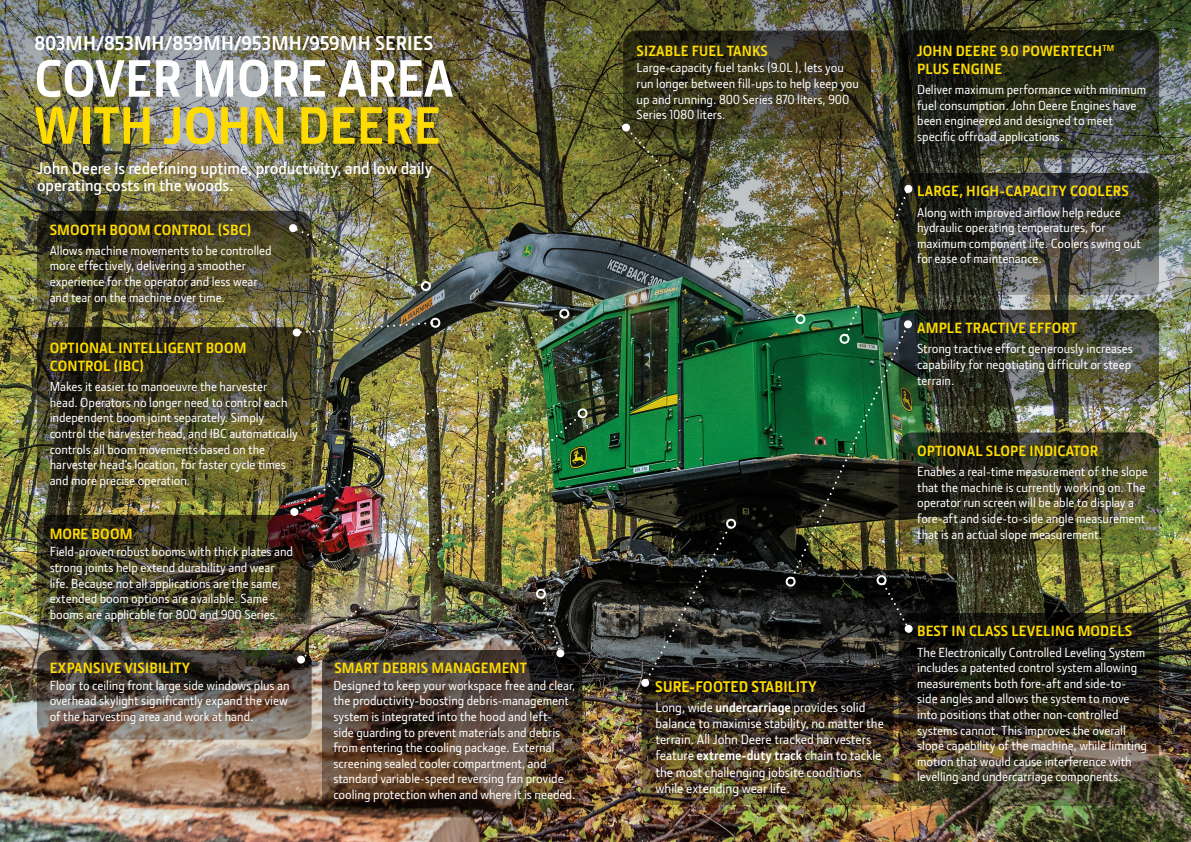
<style>
.page{position:relative;width:1191px;height:842px;background:#fff}
.page>*{position:absolute;margin:0;border:0;box-sizing:border-box;transform-origin:0 0}
.t1{font:700 53px "JD Sans Pro";color:#fff}
.t2{font:700 53px "JD Sans Pro";color:#ffdc01}
.t3{font:700 20.2px "JD Sans Pro";letter-spacing:.01em;color:#fff}
.t4{font:600 17px/17px "JD Sans Pro";color:#fff}
.t5{font:700 15.6px "JD Sans Pro";letter-spacing:.01em;color:#ffdc01}
.t6{font:700 15px/18px "JD Sans Pro";letter-spacing:.01em;color:#ffdc01}
.t7{font:500 13.6px/16.3px "JD Sans Pro";color:#fff}
.t8{font:500 13px/15.6px "JD Sans Pro";color:#fff}
.s1{font-weight:700}
</style>
<div class="page">
<img style="left:0;top:475px;width:1191px;height:367px">
<img style="left:0;top:0;width:1191px;height:475px">
<svg style="left:322px;top:650px;width:260px;height:167px;background:#4a392d"></svg>
<svg style="left:37px;top:327px;width:275px;height:174px;background:#494524"></svg>
<svg style="left:37px;top:211px;width:275px;height:100px;background:#433f25"></svg>
<svg style="left:623px;top:30px;width:248px;height:109px;background:#34311b"></svg>
<svg style="left:898px;top:173px;width:261px;height:122px;background:#3e3e39"></svg>
<svg style="left:898px;top:30px;width:261px;height:128px;background:#292c1e"></svg>
<img style="left:293px;top:227px;width:130px;height:58px">
<div style="left:420px;top:281px;width:11px;height:10px;border:2px solid #fff;border-radius:50%"></div>
<div style="left:289px;top:224px;width:8px;height:8px;background:#fff;border-radius:50%"></div>
<img style="left:641px;top:667px;width:252px;height:138px;border-radius:14px">
<img style="left:37px;top:515px;width:275px;height:122px;border-radius:14px">
<svg style="left:37px;top:650px;width:275px;height:90px;background:#594d45"></svg>
<img style="left:898px;top:310px;width:261px;height:96px;border-radius:14px">
<img style="left:898px;top:432px;width:261px;height:122px;border-radius:14px">
<img style="left:898px;top:613px;width:261px;height:193px;border-radius:14px">
<svg style="left:292px;top:316px;width:150px;height:21px"></svg>
<img style="left:294px;top:317px;width:265px;height:196px">
<svg style="left:558px;top:306px;width:13px;height:15px"></svg>
<svg style="left:290px;top:507px;width:9px;height:9px"></svg>
<img style="left:300px;top:417px;width:278px;height:243px">
<svg style="left:576px;top:406px;width:13px;height:14px"></svg>
<svg style="left:296px;top:655px;width:9px;height:9px"></svg>
<svg style="left:535px;top:588px;width:29px;height:70px;background:#3a3937"></svg>
<img style="left:621px;top:123px;width:292px;height:564px">
<h2 class="t3" style="left:34px;top:30px;width:401px">803MH/853MH/859MH/953MH/959MH SERIES</h2>
<h1 class="t1" style="left:34px;top:44px;width:421px">COVER MORE AREA</h1>
<h1 class="t2" style="left:34px;top:91px;width:408px">WITH JOHN DEERE</h1>
<h3 class="t4" style="left:37px;top:159px;width:397px">John Deere is redefining uptime, productivity, and low daily operating costs in the woods.</h3>
<p class="t6" style="left:50px;top:221px;width:203px">SMOOTH BOOM CONTROL (SBC)</p>
<p class="t8" style="left:50px;top:242px;width:224px">Allows machine movements to be controlled more effectively, delivering a smoother experience for the operator and less wear and tear on the machine over time.</p>
<p class="t6" style="left:50px;top:339px;width:198px">OPTIONAL INTELLIGENT BOOM<br>CONTROL (IBC)</p>
<p class="t8" style="left:50px;top:378px;width:250px">Makes it easier to manoeuvre the harvester head. Operators no longer need to control each independent boom joint separately. Simply control the harvester head, and IBC automatically controls all boom movements based on the harvester head’s location, for faster cycle times and more precise operation.</p>
<p class="t6" style="left:50px;top:525px;width:84px">MORE BOOM</p>
<p class="t8" style="left:50px;top:544px;width:245px">Field-proven robust booms with thick plates and strong joints help extend durability and wear life. Because not all applications are the same, extended boom options are available. Same booms are applicable for 800 and 900 Series.</p>
<p class="t6" style="left:50px;top:658px;width:142px">EXPANSIVE VISIBILITY</p>
<p class="t8" style="left:50px;top:677px;width:241px">Floor to ceiling front large side windows plus an overhead skylight significantly expand the view of the harvesting area and work at hand.</p>
<p class="t6" style="left:334px;top:658px;width:194px">SMART DEBRIS MANAGEMENT</p>
<p class="t8" style="left:333px;top:677px;width:243px">Designed to keep your workspace free and clear, the productivity-boosting debris-management system is integrated into the hood and left&shy;side guarding to prevent materials and debris from entering the cooling package. External screening sealed cooler compartment, and standard variable-speed reversing fan provide cooling protection when and where it is needed.</p>
<p class="t6" style="left:636px;top:41px;width:133px">SIZABLE FUEL TANKS</p>
<p class="t8" style="left:636px;top:60px;width:224px">Large-capacity fuel tanks (9.0L ), lets you run longer between fill-ups to help keep you up and running. 800 Series 870 liters, 900<br>Series 1080 liters.</p>
<p class="t5" style="left:655px;top:677px;width:163px">SURE-FOOTED STABILITY</p>
<p class="t7" style="left:655px;top:698px;width:230px">Long, wide <span class="s1">undercarriage</span> provides solid balance to maximise stability, no matter the terrain. All John Deere tracked harvesters feature <span class="s1">extreme-duty track</span> chain to tackle the most challenging jobsite conditions while extending wear life.</p>
<p class="t6" style="left:917px;top:41px;width:198px">JOHN DEERE 9.0 POWERTECH<sup>TM<br></sup>PLUS ENGINE</p>
<p class="t8" style="left:917px;top:81px;width:231px">Deliver maximum performance with minimum fuel consumption. John Deere Engines have been engineered and designed to meet specific offroad applications.</p>
<p class="t6" style="left:917px;top:182px;width:213px">LARGE, HIGH-CAPACITY COOLERS</p>
<p class="t8" style="left:917px;top:204px;width:225px">Along with improved airflow help reduce hydraulic operating temperatures, for maximum component life. Coolers swing out for ease of maintenance.</p>
<p class="t6" style="left:917px;top:319px;width:161px">AMPLE TRACTIVE EFFORT</p>
<p class="t8" style="left:917px;top:341px;width:217px;text-align:justify">Strong tractive effort generously increases capability for negotiating difficult or steep terrain.</p>
<p class="t6" style="left:917px;top:441px;width:182px">OPTIONAL SLOPE INDICATOR</p>
<p class="t8" style="left:917px;top:463px;width:232px">Enables a real-time measurement of the slope that the machine is currently working on. The operator run screen will be able to display a fore-aft and side-to-side angle measurement that is an actual slope measurement.</p>
<p class="t6" style="left:917px;top:622px;width:216px">BEST IN CLASS LEVELING MODELS</p>
<p class="t8" style="left:917px;top:644px;width:231px">The Electronically Controlled Leveling System includes a patented control system allowing measurements both fore-aft and side-to&shy;side angles and allows the system to move into positions that other non-controlled systems cannot. This improves the overall slope capability of the machine, while limiting motion that would cause interference with levelling and undercarriage components.</p>
</div>
